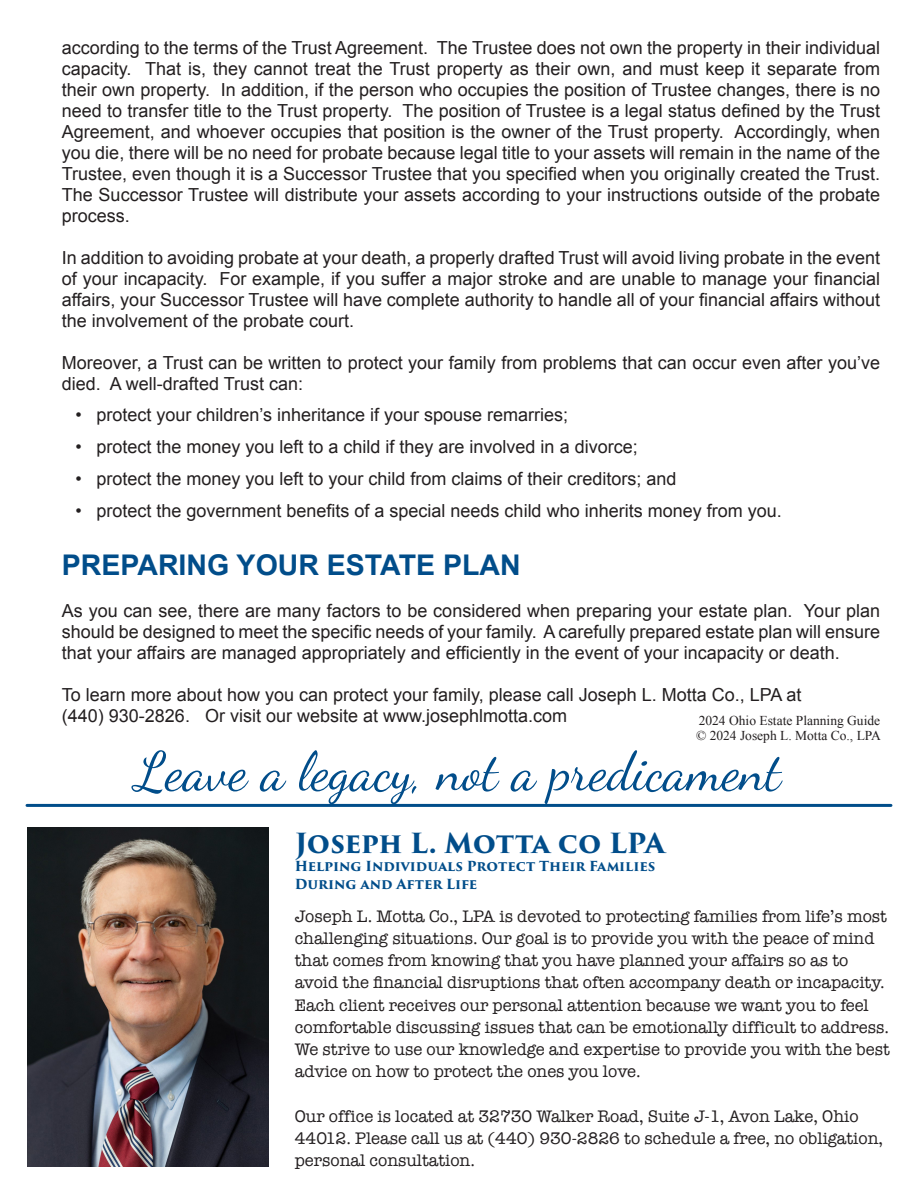
<style>
.page{position:relative;width:918px;height:1188px;background:#fff}
.page>*{position:absolute;margin:0;border:0;box-sizing:border-box;transform-origin:0 0}
.t1{font:54px "Dancing Script OT";color:#014d8a}
.t2{font:700 28.5px "Arial";color:#014d8a}
.t3{font:700 27px "Trajan Pro 3";letter-spacing:-.015em;color:#014d8a}
.t4{font:18px/21px "Arial";color:#231f20;text-align:justify}
.t5{font:17.25px/22.2px "American Typewriter";color:#231f20}
.t6{font:700 13.5px/18.1px "Trajan Pro 3";letter-spacing:-.005em;color:#014d8a}
.t7{font:13.5px/14.5px "Times New Roman";color:#231f20}
</style>
<div class="page">
<hr style="left:27px;top:804px;width:864px;height:3px;background:#014d8a">
<img style="left:27px;top:828px;width:242px;height:339px">
<p class="t4" style="left:62px;top:37px;width:820px">according to the terms of the Trust Agreement. The Trustee does not own the property in their individual capacity. That is, they cannot treat the Trust property as their own, and must keep it separate from their own property. In addition, if the person who occupies the position of Trustee changes, there is no need to transfer title to the Trust property. The position of Trustee is a legal status defined by the Trust Agreement, and whoever occupies that position is the owner of the Trust property. Accordingly, when you die, there will be no need for probate because legal title to your assets will remain in the name of the Trustee, even though it is a Successor Trustee that you specified when you originally created the Trust.<br>The Successor Trustee will distribute your assets according to your instructions outside of the probate process.</p>
<p class="t4" style="left:62px;top:247px;width:820px">In addition to avoiding probate at your death, a properly drafted Trust will avoid living probate in the event of your incapacity. For example, if you suffer a major stroke and are unable to manage your financial affairs, your Successor Trustee will have complete authority to handle all of your financial affairs without the involvement of the probate court.</p>
<p class="t4" style="left:62px;top:352px;width:820px">Moreover, a Trust can be written to protect your family from problems that can occur even after you’ve died. A well-drafted Trust can:</p>
<p class="t4" style="left:75px;top:405px;width:494px">• protect your children’s inheritance if your spouse remarries;</p>
<p class="t4" style="left:75px;top:437px;width:564px">• protect the money you left to a child if they are involved in a divorce;</p>
<p class="t4" style="left:75px;top:468px;width:603px">• protect the money you left to your child from claims of their creditors; and</p>
<p class="t4" style="left:75px;top:500px;width:708px">• protect the government benefits of a special needs child who inherits money from you.</p>
<h2 class="t2" style="left:62px;top:546px;width:460px">PREPARING YOUR ESTATE PLAN</h2>
<p class="t4" style="left:62px;top:600px;width:820px">As you can see, there are many factors to be considered when preparing your estate plan. Your plan should be designed to meet the specific needs of your family. A carefully prepared estate plan will ensure that your affairs are managed appropriately and efficiently in the event of your incapacity or death.</p>
<p class="t4" style="left:62px;top:684px;width:741px">To learn more about how you can protect your family, please call Joseph L. Motta Co., LPA at (440) 930-2826. Or visit our website at www.josephlmotta.com</p>
<p class="t7" style="left:696px;top:713px;width:186px">2024 Ohio Estate Planning Guide © 2024 Joseph L. Motta Co., LPA</p>
<h1 class="t1" style="left:135px;top:739px;width:647px">Leave a legacy, not a predicament</h1>
<h3 class="t3" style="left:295px;top:823px;width:371px">Joseph L. Motta co LPA</h3>
<p class="t6" style="left:295px;top:858px;width:362px">Helping Individuals Protect Their Families<br>During and After Life</p>
<p class="t5" style="left:295px;top:904px;width:597px">Joseph L. Motta Co., LPA is devoted to protecting families from life’s most challenging situations. Our goal is to provide you with the peace of mind that comes from knowing that you have planned your affairs so as to avoid the financial disruptions that often accompany death or incapacity.<br>Each client receives our personal attention because we want you to feel comfortable discussing issues that can be emotionally difficult to address.<br>We strive to use our knowledge and expertise to provide you with the best advice on how to protect the ones you love.</p>
<p class="t5" style="left:295px;top:1105px;width:590px">Our office is located at 32730 Walker Road, Suite J-1, Avon Lake, Ohio<br>44012. Please call us at (440) 930-2826 to schedule a free, no obligation, personal consultation.</p>
</div>
